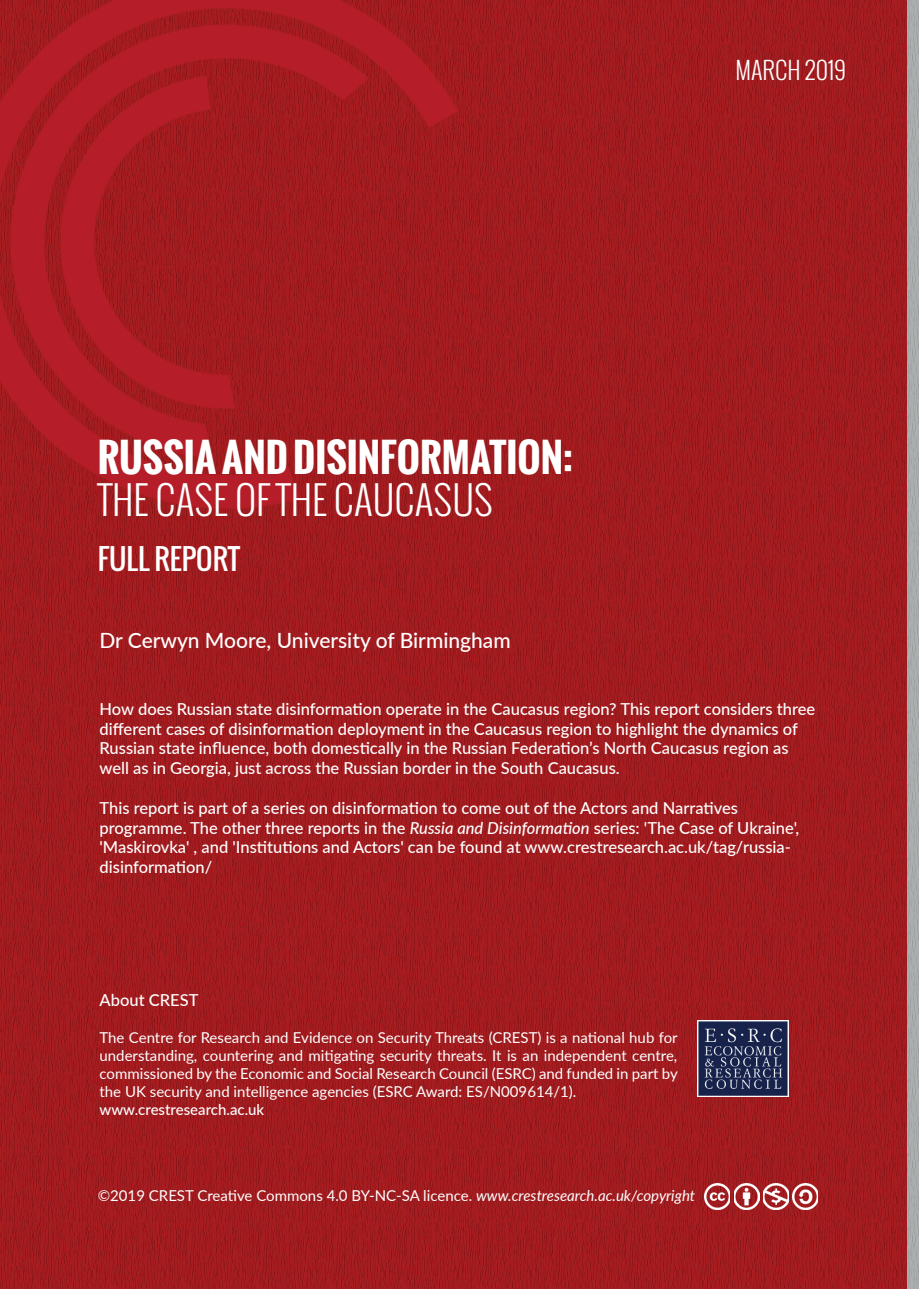
<style>
.page{position:relative;width:919px;height:1289px;background:#fff}
.page>*{position:absolute;margin:0;border:0;box-sizing:border-box;transform-origin:0 0}
.t1{font:700 39px "Oswald";color:#fff}
.t2{font:300 39px "Oswald";color:#fff}
.t3{font:28.5px "Oswald";color:#fff}
.t4{font:300 24px "Oswald";color:#fff}
.t5{font:500 21px "Lato";color:#fff}
.t6{font:500 16.5px/19.8px "Lato";color:#fff}
.t7{font:15px/18px "Lato";color:#fff;text-align:justify}
.t8{font:500 15px "Lato";color:#fff}
.s1{font-style:italic}
</style>
<div class="page">
<img style="left:0;top:0;width:918px;height:1288px">
<img style="left:763px;top:1183px;width:25px;height:26px">
<img style="left:734px;top:1183px;width:25px;height:26px">
<img style="left:705px;top:1183px;width:24px;height:26px">
<img style="left:792px;top:1183px;width:25px;height:26px">
<img style="left:697px;top:1020px;width:91px;height:76px">
<h1 class="t1" style="left:98px;top:428px;width:477px">RUSSIA AND DISINFORMATION:</h1>
<h1 class="t2" style="left:98px;top:473px;width:396px">THE CASE OF THE CAUCASUS</h1>
<h2 class="t3" style="left:98px;top:537px;width:144px">FULL REPORT</h2>
<p class="t5" style="left:99px;top:625px;width:412px">Dr Cerwyn Moore, University of Birmingham</p>
<h3 class="t4" style="left:735px;top:53px;width:112px">MARCH 2019</h3>
<p class="t6" style="left:99px;top:698px;width:717px">How does Russian state disinformation operate in the Caucasus region? This report considers three different cases of disinformation deployment in the Caucasus region to highlight the dynamics of Russian state influence, both domestically in the Russian Federation’s North Caucasus region as well as in Georgia, just across the Russian border in the South Caucasus.</p>
<p class="t6" style="left:99px;top:797px;width:701px">This report is part of a series on disinformation to come out of the Actors and Narratives programme. The other three reports in the <span class="s1">Russia and Disinformation</span> series: 'The Case of Ukraine', 'Maskirovka' , and 'Institutions and Actors' can be found at www.crestresearch.ac.uk/tag/russia&shy;disinformation/</p>
<p class="t6" style="left:99px;top:989px;width:100px">About CREST</p>
<p class="t7" style="left:99px;top:1028px;width:579px">The Centre for Research and Evidence on Security Threats (CREST) is a national hub for understanding, countering and mitigating security threats. It is an independent centre, commissioned by the Economic and Social Research Council (ESRC) and funded in part by the UK security and intelligence agencies (ESRC Award: ES/N009614/1).</p>
<p class="t8" style="left:99px;top:1099px;width:166px">www.crestresearch.ac.uk</p>
<p class="t7" style="left:98px;top:1186px;width:599px">©2019 CREST Creative Commons 4.0 BY-NC-SA licence. <span class="s1">www.crestresearch.ac.uk/copyright</span></p>
</div>
